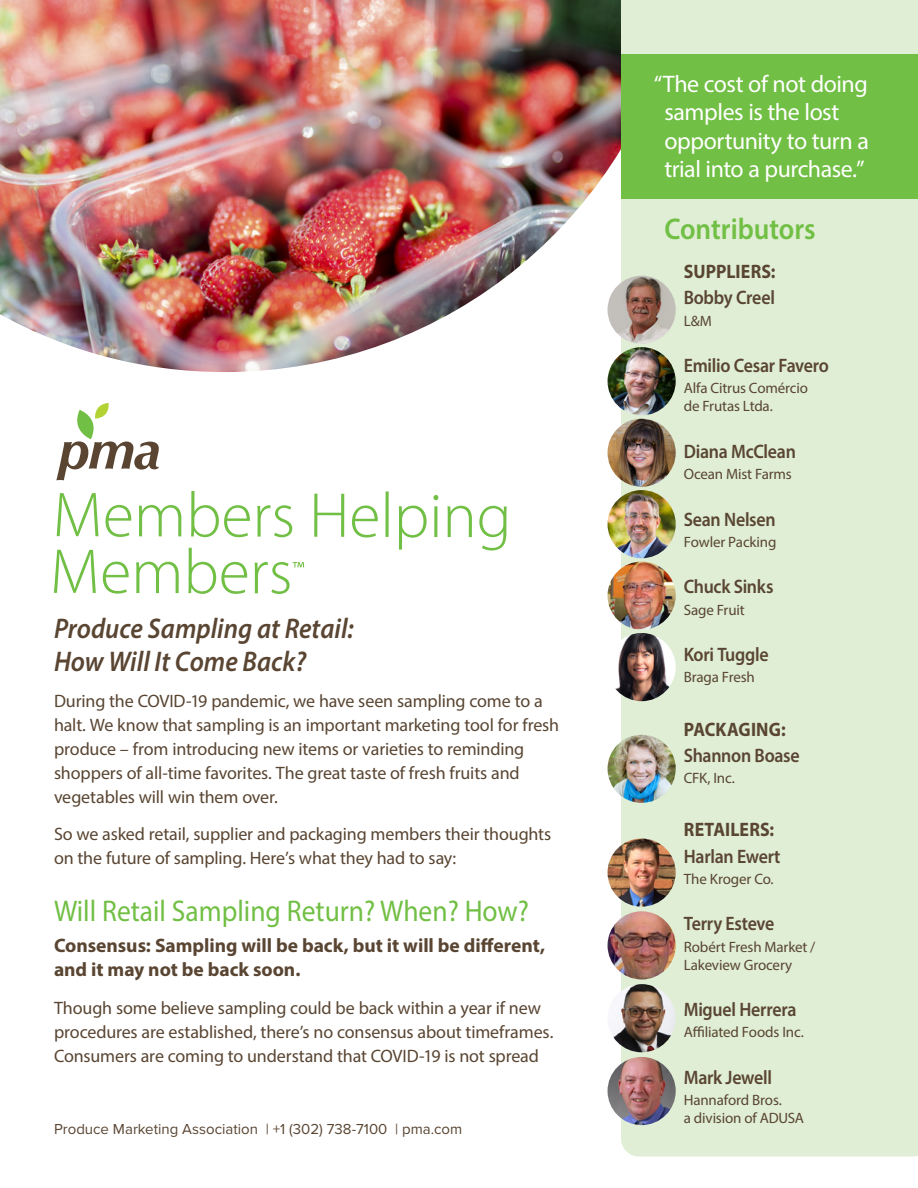
<style>
.page{position:relative;width:918px;height:1188px;background:#fff}
.page>*{position:absolute;margin:0;border:0;box-sizing:border-box;transform-origin:0 0}
.t1{font:30px "Myriad Pro";color:#71bf44;scale:.92 1}
.t2{font:600 30px "Myriad Pro";color:#71bf44;scale:.92 1}
.t3{font:italic 600 28.5px/33px "Myriad Pro";color:#594532;scale:.92 1}
.t4{font:24px/28.5px "Myriad Pro";letter-spacing:-.02em;color:#fff}
.Names{font:600 19.5px "Myriad Pro";letter-spacing:-.015em;color:#594532;scale:.92 1}
.Names-2{font:700 19.5px/24px "Myriad Pro";color:#594532}
.Names-3{font:700 19.5px "Myriad Pro";color:#594532;scale:.92 1}
.Body{font:18px/24px "Myriad Pro";letter-spacing:-.01em;color:#594532}
.Companies{font:15px/18px "Myriad Pro";letter-spacing:-.01em;color:#594532}
.t5{font:15px "Proxima Nova";color:#594532}
</style>
<div class="page">
<img style="left:0;top:0;width:621px;height:372px">
<svg style="left:57px;top:493px;width:41px;height:43px"></svg>
<svg style="left:106px;top:505px;width:25px;height:32px"></svg>
<svg style="left:139px;top:505px;width:42px;height:31px"></svg>
<svg style="left:191px;top:491px;width:59px;height:46px"></svg>
<svg style="left:257px;top:505px;width:35px;height:32px"></svg>
<svg style="left:314px;top:494px;width:30px;height:43px"></svg>
<svg style="left:352px;top:505px;width:26px;height:33px"></svg>
<hr style="left:386px;top:491px;width:3px;height:46px;background:#71bf44">
<svg style="left:399px;top:506px;width:28px;height:44px"></svg>
<svg style="left:433px;top:495px;width:5px;height:42px"></svg>
<svg style="left:447px;top:506px;width:25px;height:31px"></svg>
<svg style="left:479px;top:506px;width:28px;height:45px"></svg>
<svg style="left:54px;top:550px;width:42px;height:43px"></svg>
<svg style="left:103px;top:562px;width:26px;height:32px"></svg>
<svg style="left:136px;top:562px;width:43px;height:31px"></svg>
<svg style="left:188px;top:548px;width:59px;height:46px"></svg>
<svg style="left:56px;top:403px;width:103px;height:77px"></svg>
<svg style="left:255px;top:562px;width:49px;height:32px"></svg>
<div style="left:621px;top:0;width:297px;height:1156px;background:#dfeed4"></div>
<div style="left:621px;top:54px;width:297px;height:145px;background:#71bf44"></div>
<img style="left:608px;top:347px;width:68px;height:68px;border-radius:34px">
<img style="left:608px;top:276px;width:68px;height:68px;border-radius:34px">
<img style="left:608px;top:419px;width:68px;height:68px;border-radius:34px">
<img style="left:608px;top:490px;width:68px;height:68px;border-radius:34px">
<img style="left:608px;top:562px;width:68px;height:68px;border-radius:34px">
<img style="left:608px;top:633px;width:68px;height:68px;border-radius:34px">
<img style="left:608px;top:735px;width:68px;height:68px;border-radius:34px">
<img style="left:608px;top:838px;width:68px;height:69px;border-radius:34px">
<img style="left:608px;top:911px;width:68px;height:68px;border-radius:34px">
<img style="left:608px;top:984px;width:68px;height:68px;border-radius:34px">
<img style="left:608px;top:1057px;width:68px;height:68px;border-radius:34px">
<p class="t3" style="left:54px;top:611px;width:327px">Produce Sampling at Retail:<br>How Will It Come Back?</p>
<p class="Body" style="left:54px;top:689px;width:507px">During the COVID-19 pandemic, we have seen sampling come to a halt. We know that sampling is an important marketing tool for fresh produce – from introducing new items or varieties to reminding shoppers of all-time favorites. The great taste of fresh fruits and vegetables will win them over.</p>
<p class="Body" style="left:54px;top:822px;width:499px">So we asked retail, supplier and packaging members their thoughts on the future of sampling. Here’s what they had to say:</p>
<h3 class="t1" style="left:54px;top:893px;width:518px">Will Retail Sampling Return? When? How?</h3>
<h4 class="Names-2" style="left:54px;top:933px;width:493px">Consensus: Sampling will be back, but it will be different, and it may not be back soon.</h4>
<p class="Body" style="left:54px;top:995px;width:501px">Though some believe sampling could be back within a year if new procedures are established, there’s no consensus about timeframes.<br>Consumers are coming to understand that COVID-19 is not spread</p>
<p class="t5" style="left:54px;top:1118px;width:410px">Produce Marketing Association | +1 (302) 738-7100 | pma.com</p>
<p class="t4" style="left:664px;top:69px;width:206px;text-indent:-10px">“The cost of not doing samples is the lost opportunity to turn a trial into a purchase.”</p>
<h3 class="t2" style="left:664px;top:210px;width:166px">Contributors</h3>
<p class="Names-3" style="left:684px;top:259px;width:101px">SUPPLIERS:</p>
<p class="Names" style="left:684px;top:285px;width:101px">Bobby Creel</p>
<p class="Companies" style="left:684px;top:311px;width:30px">L&amp;M</p>
<p class="Names" style="left:684px;top:353px;width:159px">Emilio Cesar Favero</p>
<p class="Companies" style="left:684px;top:379px;width:126px">Alfa Citrus Comércio de Frutas Ltda.</p>
<p class="Names" style="left:684px;top:439px;width:123px">Diana McClean</p>
<p class="Companies" style="left:684px;top:465px;width:109px">Ocean Mist Farms</p>
<p class="Names" style="left:684px;top:507px;width:101px">Sean Nelsen</p>
<p class="Companies" style="left:684px;top:533px;width:94px">Fowler Packing</p>
<p class="Names" style="left:684px;top:574px;width:99px">Chuck Sinks</p>
<p class="Companies" style="left:684px;top:600px;width:63px">Sage Fruit</p>
<p class="Names" style="left:684px;top:642px;width:94px">Kori Tuggle</p>
<p class="Companies" style="left:684px;top:668px;width:73px">Braga Fresh</p>
<p class="Names-3" style="left:684px;top:716px;width:112px">PACKAGING:</p>
<p class="Names" style="left:684px;top:743px;width:128px">Shannon Boase</p>
<p class="Companies" style="left:684px;top:769px;width:53px">CFK, Inc.</p>
<p class="Names-3" style="left:684px;top:817px;width:100px">RETAILERS:</p>
<p class="Names" style="left:684px;top:844px;width:107px">Harlan Ewert</p>
<p class="Companies" style="left:684px;top:870px;width:91px">The Kroger Co.</p>
<p class="Names" style="left:684px;top:911px;width:100px">Terry Esteve</p>
<p class="Companies" style="left:684px;top:937px;width:133px">Robért Fresh Market /<br>Lakeview Grocery</p>
<p class="Names" style="left:684px;top:997px;width:124px">Miguel Herrera</p>
<p class="Companies" style="left:684px;top:1023px;width:122px">Affiliated Foods Inc.</p>
<p class="Names" style="left:684px;top:1065px;width:98px">Mark Jewell</p>
<p class="Companies" style="left:684px;top:1091px;width:122px">Hannaford Bros.<br>a division of ADUSA</p>
</div>
